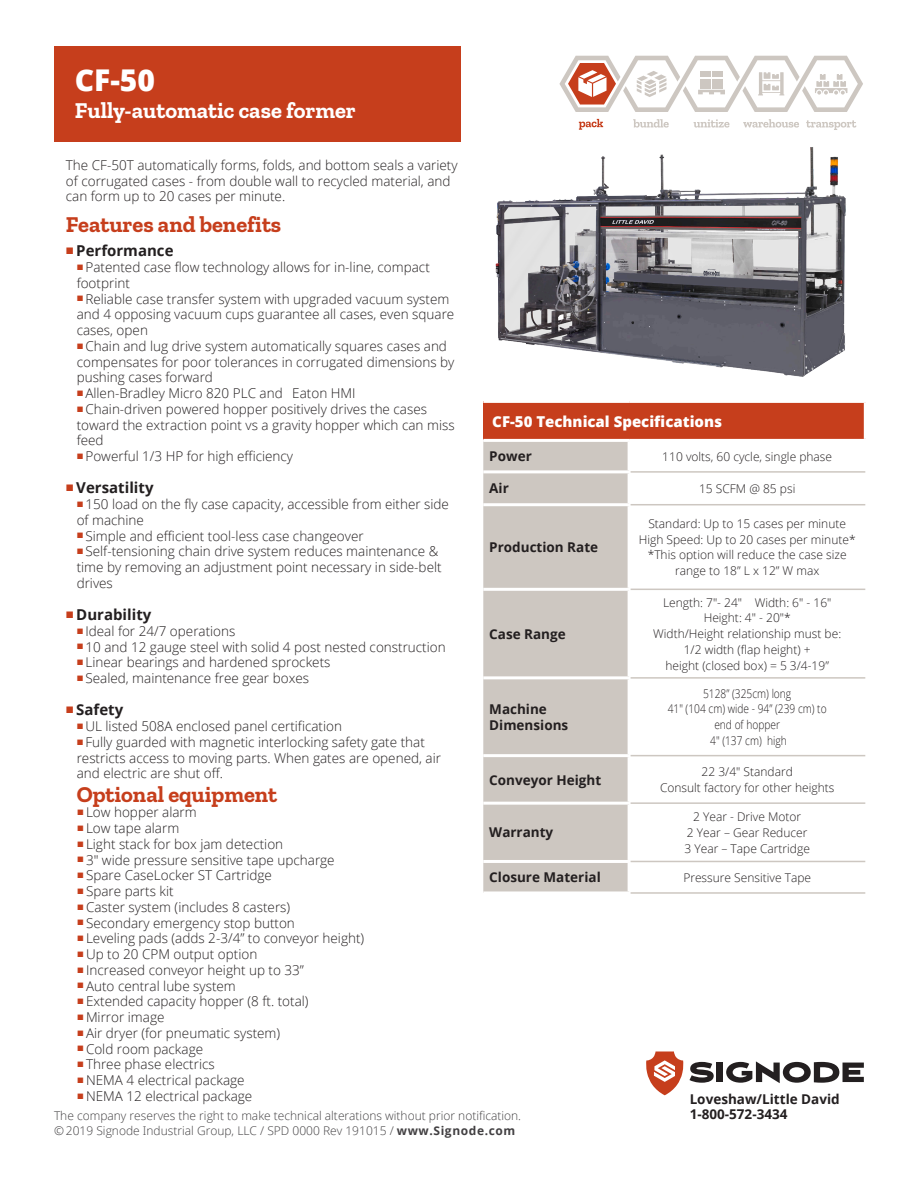
<style>
.page{position:relative;width:918px;height:1188px;background:#fff}
.page>*{position:absolute;margin:0;border:0;box-sizing:border-box;transform-origin:0 0}
.t1{font:800 30px "Open Sans";color:#fff}
.t2{font:700 22.5px "Zilla Slab";color:#c63e1c}
.t3{font:700 22.5px "Zilla Slab";color:#fff}
._10-larger_bullets_c{font:700 15px "Open Sans";color:#231f20}
.t4{font:800 15px "Open Sans";color:#fff}
._10-larger_bullets_c-2{font:300 13.5px/15.8px "Open Sans";color:#231f20}
.t5{font:700 13.5px/15.8px "Open Sans";color:#231f20}
.t6{font:300 12px/15.8px "Open Sans";color:#231f20;text-align:center}
.t7{font:300 12px/14.4px "Open Sans";color:#424042}
.t8{font:300 12px/15.8px "Open Sans";color:#231f20;text-align:center;scale:.85 1}
.s1{font-weight:700}
</style>
<div class="page">
<div style="left:483px;top:401px;width:382px;height:39px;background:#c63e1c"></div>
<div style="left:483px;top:442px;width:145px;height:312px;background:#cdc7c1"></div>
<div style="left:483px;top:757px;width:145px;height:134px;background:#cdc7c1"></div>
<hr style="left:483px;top:802px;width:148px;height:3px;background:#fff">
<hr style="left:483px;top:860px;width:148px;height:3px;background:#fff">
<hr style="left:483px;top:439px;width:146px;height:3px;background:#fff">
<hr style="left:629px;top:439px;width:238px;height:3px;background:#fff">
<hr style="left:483px;top:470px;width:148px;height:3px;background:#fff">
<hr style="left:483px;top:503px;width:148px;height:3px;background:#fff">
<hr style="left:483px;top:588px;width:148px;height:3px;background:#fff">
<hr style="left:483px;top:676px;width:148px;height:3px;background:#fff">
<hr style="left:631px;top:504px;width:234px;height:1px;background:#cdc7c1">
<hr style="left:631px;top:589px;width:234px;height:1px;background:#cdc7c1">
<hr style="left:631px;top:755px;width:234px;height:1px;background:#cdc7c1">
<hr style="left:631px;top:802px;width:234px;height:2px;background:#cdc7c1">
<hr style="left:631px;top:861px;width:234px;height:1px;background:#cdc7c1">
<hr style="left:631px;top:892px;width:234px;height:2px;background:#cdc7c1">
<hr style="left:631px;top:471px;width:234px;height:2px;background:#cdc7c1">
<hr style="left:631px;top:677px;width:234px;height:2px;background:#cdc7c1">
<hr style="left:864px;top:403px;width:3px;height:36px;background:#fff">
<svg style="left:646px;top:1052px;width:68px;height:43px"></svg>
<div style="left:717px;top:1063px;width:6px;height:19px;background:#231f20"></div>
<svg style="left:726px;top:1061px;width:138px;height:22px"></svg>
<svg style="left:559px;top:56px;width:304px;height:55px"></svg>
<div style="left:54px;top:46px;width:407px;height:96px;background:#c63e1c"></div>
<img style="left:483px;top:111px;width:383px;height:292px">
<p class="t1" style="left:75px;top:57px;width:82px">CF-50</p>
<p class="t3" style="left:75px;top:97px;width:283px">Fully-automatic case former</p>
<p class="_10-larger_bullets_c-2" style="left:66px;top:157px;width:393px">The CF-50T automatically forms, folds, and bottom seals a variety of corrugated cases - from double wall to recycled material, and can form up to 20 cases per minute.</p>
<p class="t2" style="left:66px;top:212px;width:217px">Features and benefits</p>
<p class="_10-larger_bullets_c" style="left:76px;top:240px;width:99px">Performance</p>
<p class="_10-larger_bullets_c-2" style="left:85px;top:259px;width:346px">Patented case flow technology allows for in-line, compact</p>
<p class="_10-larger_bullets_c-2" style="left:77px;top:275px;width:55px">footprint</p>
<p class="_10-larger_bullets_c-2" style="left:85px;top:290px;width:366px">Reliable case transfer system with upgraded vacuum system</p>
<p class="_10-larger_bullets_c-2" style="left:77px;top:306px;width:379px">and 4 opposing vacuum cups guarantee all cases, even square</p>
<p class="_10-larger_bullets_c-2" style="left:77px;top:322px;width:73px">cases, open</p>
<p class="_10-larger_bullets_c-2" style="left:77px;top:338px;width:379px;text-indent:9px">Chain and lug drive system automatically squares cases and compensates for poor tolerances in corrugated dimensions by pushing cases forward</p>
<p class="_10-larger_bullets_c-2" style="left:85px;top:385px;width:272px">Allen-Bradley Micro 820 PLC and Eaton HMI</p>
<p class="_10-larger_bullets_c-2" style="left:85px;top:401px;width:343px">Chain-driven powered hopper positively drives the cases</p>
<p class="_10-larger_bullets_c-2" style="left:77px;top:416px;width:379px">toward the extraction point vs a gravity hopper which can miss</p>
<p class="_10-larger_bullets_c-2" style="left:77px;top:432px;width:28px">feed</p>
<p class="_10-larger_bullets_c-2" style="left:85px;top:448px;width:209px">Powerful 1/3 HP for high efficiency</p>
<p class="_10-larger_bullets_c" style="left:76px;top:477px;width:79px">Versatility</p>
<p class="_10-larger_bullets_c-2" style="left:85px;top:496px;width:365px">150 load on the fly case capacity, accessible from either side</p>
<p class="_10-larger_bullets_c-2" style="left:77px;top:512px;width:69px">of machine</p>
<p class="_10-larger_bullets_c-2" style="left:85px;top:527px;width:280px">Simple and efficient tool-less case changeover</p>
<p class="_10-larger_bullets_c-2" style="left:85px;top:543px;width:354px">Self-tensioning chain drive system reduces maintenance &amp;</p>
<p class="_10-larger_bullets_c-2" style="left:77px;top:559px;width:366px">time by removing an adjustment point necessary in side-belt</p>
<p class="_10-larger_bullets_c-2" style="left:77px;top:575px;width:38px">drives</p>
<p class="_10-larger_bullets_c" style="left:76px;top:604px;width:77px">Durability</p>
<p class="_10-larger_bullets_c-2" style="left:85px;top:623px;width:362px">Ideal for 24/7 operations<br>10 and 12 gauge steel with solid 4 post nested construction Linear bearings and hardened sprockets<br>Sealed, maintenance free gear boxes</p>
<p class="_10-larger_bullets_c" style="left:76px;top:699px;width:49px">Safety</p>
<p class="_10-larger_bullets_c-2" style="left:85px;top:718px;width:258px">UL listed 508A enclosed panel certification</p>
<p class="_10-larger_bullets_c-2" style="left:77px;top:734px;width:366px;text-indent:9px">Fully guarded with magnetic interlocking safety gate that restricts access to moving parts. When gates are opened, air and electric are shut off.</p>
<p class="t2" style="left:77px;top:781px;width:202px">Optional equipment</p>
<p class="_10-larger_bullets_c-2" style="left:86px;top:804px;width:112px">Low hopper alarm</p>
<p class="_10-larger_bullets_c-2" style="left:86px;top:820px;width:95px">Low tape alarm</p>
<p class="_10-larger_bullets_c-2" style="left:86px;top:836px;width:199px">Light stack for box jam detection</p>
<p class="_10-larger_bullets_c-2" style="left:86px;top:852px;width:250px">3" wide pressure sensitive tape upcharge</p>
<p class="_10-larger_bullets_c-2" style="left:86px;top:867px;width:187px">Spare CaseLocker ST Cartridge</p>
<p class="_10-larger_bullets_c-2" style="left:86px;top:883px;width:89px">Spare parts kit</p>
<p class="_10-larger_bullets_c-2" style="left:86px;top:899px;width:206px">Caster system (includes 8 casters)</p>
<p class="_10-larger_bullets_c-2" style="left:86px;top:915px;width:210px">Secondary emergency stop button</p>
<p class="_10-larger_bullets_c-2" style="left:86px;top:930px;width:280px">Leveling pads (adds 2-3/4” to conveyor height)</p>
<p class="_10-larger_bullets_c-2" style="left:86px;top:946px;width:173px">Up to 20 CPM output option</p>
<p class="_10-larger_bullets_c-2" style="left:86px;top:962px;width:219px">Increased conveyor height up to 33”</p>
<p class="_10-larger_bullets_c-2" style="left:86px;top:978px;width:151px">Auto central lube system</p>
<p class="_10-larger_bullets_c-2" style="left:86px;top:993px;width:224px">Extended capacity hopper (8 ft. total)</p>
<p class="_10-larger_bullets_c-2" style="left:86px;top:1009px;width:80px">Mirror image</p>
<p class="_10-larger_bullets_c-2" style="left:86px;top:1025px;width:196px">Air dryer (for pneumatic system)</p>
<p class="_10-larger_bullets_c-2" style="left:86px;top:1041px;width:119px">Cold room package</p>
<p class="_10-larger_bullets_c-2" style="left:86px;top:1056px;width:130px">Three phase electrics</p>
<p class="_10-larger_bullets_c-2" style="left:86px;top:1072px;width:160px">NEMA 4 electrical package</p>
<p class="_10-larger_bullets_c-2" style="left:86px;top:1088px;width:168px">NEMA 12 electrical package</p>
<p class="t4" style="left:492px;top:410px;width:231px">CF-50 Technical Specifications</p>
<p class="t5" style="left:489px;top:448px;width:44px">Power</p>
<p class="t6" style="left:662px;top:448px;width:171px">110 volts, 60 cycle, single phase</p>
<p class="t5" style="left:489px;top:480px;width:21px">Air</p>
<p class="t6" style="left:699px;top:480px;width:98px">15 SCFM @ 85 psi</p>
<p class="t6" style="left:648px;top:515px;width:199px">Standard: Up to 15 cases per minute</p>
<p class="t6" style="left:639px;top:531px;width:218px">High Speed: Up to 20 cases per minute*</p>
<p class="t6" style="left:648px;top:547px;width:200px">*This option will reduce the case size range to 18” L x 12” W max</p>
<p class="t5" style="left:489px;top:539px;width:110px">Production Rate</p>
<p class="t6" style="left:663px;top:594px;width:170px">Length: 7"- 24" Width: 6" - 16"</p>
<p class="t6" style="left:653px;top:610px;width:189px">Height: 4" - 20"*<br>Width/Height relationship must be:</p>
<p class="t6" style="left:665px;top:641px;width:165px">1/2 width (flap height) + height (closed box) = 5 3/4-19”</p>
<p class="t5" style="left:489px;top:626px;width:78px">Case Range</p>
<p class="t8" style="left:668px;top:685px;width:188px">5128” (325cm) long<br>41" (104 cm) wide - 94” (239 cm) to end of hopper<br>4" (137 cm) high</p>
<p class="t5" style="left:489px;top:701px;width:80px">Machine<br>Dimensions</p>
<p class="t6" style="left:702px;top:764px;width:93px">22 3/4" Standard</p>
<p class="t6" style="left:660px;top:779px;width:176px">Consult factory for other heights</p>
<p class="t5" style="left:489px;top:771px;width:113px">Conveyor Height</p>
<p class="t6" style="left:693px;top:809px;width:110px">2 Year - Drive Motor</p>
<p class="t6" style="left:687px;top:824px;width:122px">2 Year – Gear Reducer</p>
<p class="t6" style="left:684px;top:840px;width:127px">3 Year – Tape Cartridge</p>
<p class="t5" style="left:489px;top:824px;width:66px">Warranty</p>
<p class="t5" style="left:489px;top:869px;width:113px">Closure Material</p>
<p class="t6" style="left:683px;top:869px;width:129px">Pressure Sensitive Tape</p>
<p class="t5" style="left:690px;top:1090px;width:152px">Loveshaw/Little David<br>1-800-572-3434</p>
<p class="t7" style="left:54px;top:1108px;width:469px">The company reserves the right to make technical alterations without prior notification. © 2019 Signode Industrial Group, LLC / SPD 0000 Rev 191015 / <span class="s1">www.Signode.com</span></p>
</div>
